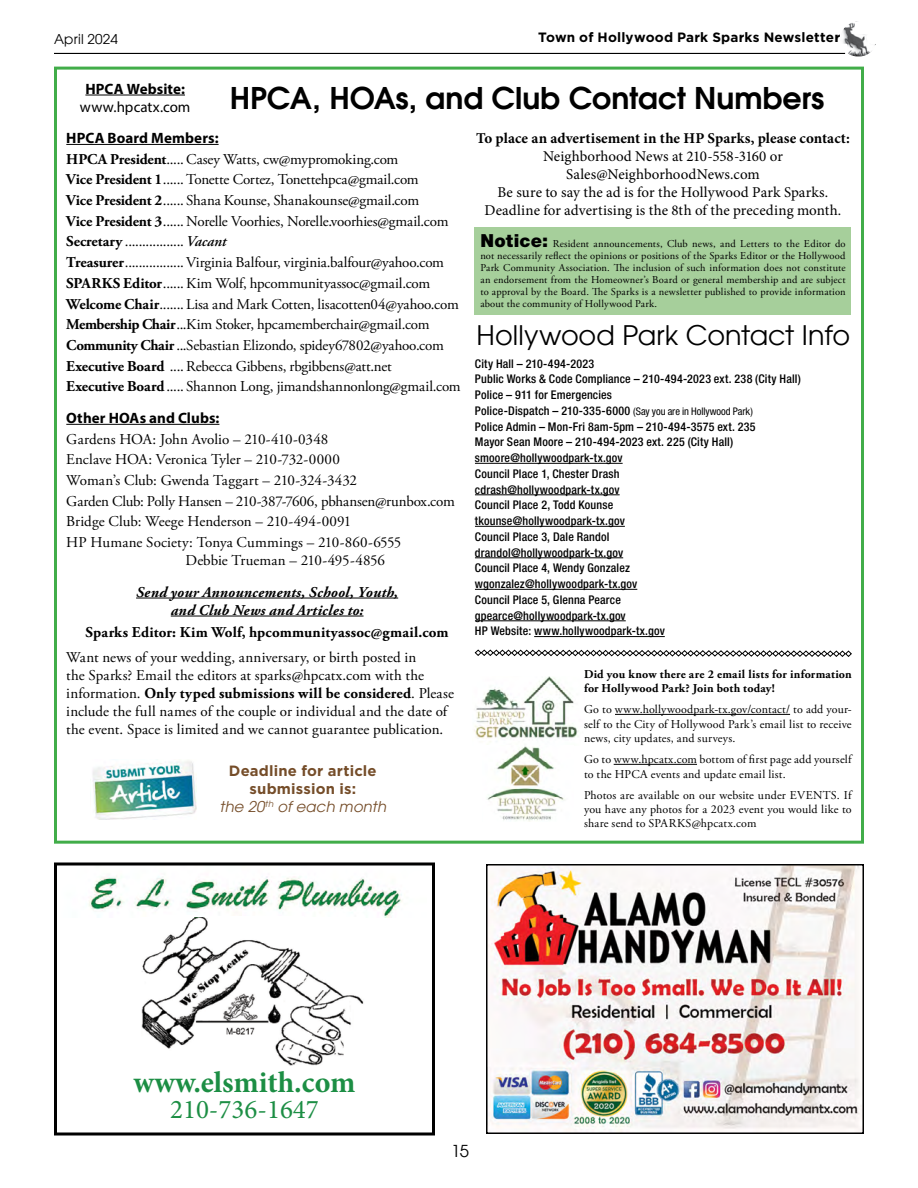
<style>
.page{position:relative;width:918px;height:1188px;background:#fff}
.page>*{position:absolute;margin:0;border:0;box-sizing:border-box;transform-origin:0 0}
.t1{font:600 30px "Avant Garde";color:#000}
.t2{font:700 30px "Minion Pro";color:#1c8e44}
.t3{font:27px "Avant Garde";color:#000}
.t4{font:27px "Minion Pro";color:#1c8e44}
.t5{font:16.5px "Avant Garde";color:#000}
.t6{font:15px/20.7px "Adobe Garamond Pro";letter-spacing:-.005em;color:#000}
.t7{font:15px/18px "Minion Pro";color:#000;text-align:center}
.t8{font:italic 700 15px/18px "Adobe Garamond Pro";letter-spacing:.015em;color:#000;text-align:center}
.t9{font:700 15px "Minion Pro";letter-spacing:.005em;color:#000}
.t10{font:700 15px "Myriad Pro";letter-spacing:.005em;color:#000}
.t11{font:700 15px "Adobe Garamond Pro";letter-spacing:.015em;color:#000}
.t12{font:15px "Myriad Pro";letter-spacing:.005em;color:#000}
.t13{font:700 14.85px/17.9px "Gotham";letter-spacing:.015em;color:#754d29;text-align:center}
.t14{font:italic 14.85px "Avant Garde";letter-spacing:.01em;color:#754d29}
.t15{font:700 13.5px "Gotham";letter-spacing:.01em;color:#000}
.t16{font:13.5px "Avant Garde";letter-spacing:.02em;color:#000}
.t17{font:500 condensed 12px/15.8px "Helvetica Neue LT Std";letter-spacing:.015em;color:#000}
.t18{font:12px/14.4px "Adobe Garamond Pro";letter-spacing:.015em;color:#000;text-align:justify}
.t19{font:700 12px/14.4px "Adobe Garamond Pro";letter-spacing:.015em;color:#000}
.t20{font:10.5px/12px "Adobe Garamond Pro";letter-spacing:.015em;color:#000;text-align:justify}
.s1{font-weight:700}
.s2{font-weight:600;font-style:italic}
.s3{font-family:"Helvetica Neue LT Std";font-weight:900;font-size:18px}
.s4{font-weight:400;font-size:10.5px}
</style>
<div class="page">
<hr style="left:54px;top:53px;width:791px;height:1px;background:#000">
<img style="left:840px;top:22px;width:37px;height:35px;border-radius:17px">
<div style="left:856px;top:19px;width:25px;height:13px;background:#fff;border-radius:7px"></div>
<div style="left:867px;top:31px;width:13px;height:14px;background:#fff;border-radius:7px"></div>
<div style="left:860px;top:27px;width:13px;height:7px;background:#fff;border-radius:4px"></div>
<div style="left:855px;top:22px;width:10px;height:11px;background:#fff"></div>
<svg style="left:837px;top:44px;width:10px;height:10px"></svg>
<img style="left:490px;top:867px;width:371px;height:264px">
<div style="left:486px;top:864px;width:378px;height:270px;border:2px solid #000"></div>
<img style="left:89px;top:876px;width:313px;height:42px">
<div style="left:54px;top:862px;width:381px;height:274px;border:3px solid #000"></div>
<img style="left:142px;top:917px;width:222px;height:148px">
<hr style="left:205px;top:917px;width:98px;height:1px;background:#fff">
<hr style="left:208px;top:918px;width:110px;height:4px;background:#fff">
<hr style="left:151px;top:916px;width:43px;height:2px;background:#fff">
<hr style="left:148px;top:917px;width:44px;height:3px;background:#fff">
<div style="left:475px;top:227px;width:376px;height:87px;background:#a6cf9b"></div>
<hr style="left:66px;top:144px;width:153px;height:1px;background:#000">
<hr style="left:66px;top:424px;width:153px;height:1px;background:#000">
<hr style="left:136px;top:598px;width:262px;height:1px;background:#000">
<hr style="left:171px;top:616px;width:193px;height:1px;background:#000">
<div style="left:54px;top:67px;width:810px;height:777px;border:3px solid #41ad49"></div>
<hr style="left:85px;top:95px;width:100px;height:1px;background:#000">
<img style="left:93px;top:761px;width:103px;height:59px">
<svg style="left:475px;top:649px;width:377px;height:8px"></svg>
<hr style="left:475px;top:463px;width:148px;height:1px;background:#000">
<hr style="left:475px;top:495px;width:145px;height:1px;background:#000">
<hr style="left:475px;top:526px;width:150px;height:1px;background:#000">
<hr style="left:475px;top:558px;width:148px;height:1px;background:#000">
<hr style="left:475px;top:589px;width:162px;height:1px;background:#000">
<hr style="left:475px;top:621px;width:151px;height:1px;background:#000">
<hr style="left:534px;top:636px;width:131px;height:1px;background:#000">
<img style="left:474px;top:676px;width:104px;height:66px">
<img style="left:487px;top:746px;width:78px;height:75px">
<hr style="left:615px;top:714px;width:175px;height:1px;background:#000">
<hr style="left:614px;top:764px;width:83px;height:1px;background:#000">
<p class="t16" style="left:54px;top:31px;width:65px">April 2024</p>
<p class="t10" style="left:85px;top:79px;width:101px">HPCA Website:</p>
<p class="t12" style="left:80px;top:97px;width:112px">www.hpcatx.com</p>
<p class="t15" style="left:538px;top:29px;width:303px">Town of Hollywood Park Sparks Newsletter</p>
<h1 class="t1" style="left:230px;top:78px;width:596px">HPCA, HOAs, and Club Contact Numbers</h1>
<p class="t10" style="left:66px;top:128px;width:154px">HPCA Board Members:</p>
<p class="t6" style="left:66px;top:149px;width:396px"><span class="s1">HPCA President</span>..... Casey Watts, cw@mypromoking.com<br><span class="s1">Vice President 1</span>...... Tonette Cortez, Tonettehpca@gmail.com<br><span class="s1">Vice President 2</span>...... Shana Kounse, Shanakounse@gmail.com<br><span class="s1">Vice President 3</span>...... Norelle Voorhies, Norelle.voorhies@gmail.com <span class="s1">Secretary</span> ................. <span class="s2">Vacant<br></span><span class="s1">Treasurer</span>................. Virginia Balfour, virginia.balfour@yahoo.com <span class="s1">SPARKS Editor</span>...... Kim Wolf, hpcommunityassoc@gmail.com <span class="s1">Welcome Chair</span>....... Lisa and Mark Cotten, lisacotten04@yahoo.com <span class="s1">Membership Chair</span>...Kim Stoker, hpcamemberchair@gmail.com <span class="s1">Community Chair</span> ...Sebastian Elizondo, spidey67802@yahoo.com <span class="s1">Executive Board</span> .... Rebecca Gibbens, rbgibbens@att.net<br><span class="s1">Executive Board</span>..... Shannon Long, jimandshannonlong@gmail.com</p>
<p class="t10" style="left:66px;top:408px;width:155px">Other HOAs and Clubs:</p>
<p class="t6" style="left:66px;top:429px;width:390px">Gardens HOA: John Avolio – 210-410-0348<br>Enclave HOA: Veronica Tyler – 210-732-0000<br>Woman’s Club: Gwenda Taggart – 210-324-3432<br>Garden Club: Polly Hansen – 210-387-7606, pbhansen@runbox.com Bridge Club: Weege Henderson – 210-494-0091<br>HP Humane Society: Tonya Cummings – 210-860-6555</p>
<p class="t6" style="left:186px;top:550px;width:201px">Debbie Trueman – 210-495-4856</p>
<p class="t8" style="left:136px;top:583px;width:264px">Send your Announcements, School, Youth, and Club News and Articles to:</p>
<p class="t11" style="left:86px;top:624px;width:365px">Sparks Editor: Kim Wolf, hpcommunityassoc@gmail.com</p>
<p class="t6" style="left:66px;top:649px;width:389px;line-height:18px">Want news of your wedding, anniversary, or birth posted in<br>the Sparks? Email the editors at sparks@hpcatx.com with the information. <span class="s1">Only typed submissions will be considered</span>. Please include the full names of the couple or individual and the date of the event. Space is limited and we cannot guarantee publication.</p>
<p class="t13" style="left:229px;top:762px;width:149px">Deadline for article submission is:</p>
<p class="t14" style="left:220px;top:798px;width:168px">the 20<sup>th</sup> of each month</p>
<p class="t9" style="left:476px;top:127px;width:375px">To place an advertisement in the HP Sparks, please contact:</p>
<p class="t7" style="left:485px;top:147px;width:358px">Neighborhood News at 210-558-3160 or Sales@NeighborhoodNews.com<br>Be sure to say the ad is for the Hollywood Park Sparks.<br>Deadline for advertising is the 8th of the preceding month.</p>
<p class="t20" style="left:480px;top:238px;width:367px"><span class="s3">Notice:</span> Resident announcements, Club news, and Letters to the Editor do not necessarily reflect the opinions or positions of the Sparks Editor or the Hollywood Park Community Association. The inclusion of such information does not constitute an endorsement from the Homeowner’s Board or general membership and are subject to approval by the Board. The Sparks is a newsletter published to provide information about the community of Hollywood Park.</p>
<h2 class="t3" style="left:477px;top:319px;width:375px">Hollywood Park Contact Info</h2>
<p class="t17" style="left:475px;top:355px;width:327px">City Hall – 210-494-2023<br>Public Works &amp; Code Compliance – 210-494-2023 ext. 238 (City Hall)<br>Police – 911 for Emergencies<br>Police-Dispatch – 210-335-6000 <span class="s4">(Say you are in Hollywood Park)<br></span>Police Admin – Mon-Fri 8am-5pm – 210-494-3575 ext. 235<br>Mayor Sean Moore – 210-494-2023 ext. 225 (City Hall) smoore@hollywoodpark-tx.gov<br>Council Place 1, Chester Drash<br>cdrash@hollywoodpark-tx.gov<br>Council Place 2, Todd Kounse<br>tkounse@hollywoodpark-tx.gov<br>Council Place 3, Dale Randol<br>drandol@hollywoodpark-tx.gov<br>Council Place 4, Wendy Gonzalez<br>wgonzalez@hollywoodpark-tx.gov<br>Council Place 5, Glenna Pearce<br>gpearce@hollywoodpark-tx.gov<br>HP Website: www.hollywoodpark-tx.gov</p>
<p class="t19" style="left:584px;top:667px;width:269px">Did you know there are 2 email lists for information for Hollywood Park? Join both today!</p>
<p class="t18" style="left:584px;top:703px;width:269px">Go to www.hollywoodpark-tx.gov/contact/ to add your&shy;self to the City of Hollywood Park’s email list to receive news, city updates, and surveys.</p>
<p class="t18" style="left:584px;top:753px;width:269px">Go to www.hpcatx.com bottom of first page add yourself to the HPCA events and update email list.</p>
<p class="t18" style="left:584px;top:788px;width:269px">Photos are available on our website under EVENTS. If you have any photos for a 2023 event you would like to share send to SPARKS@hpcatx.com</p>
<h1 class="t2" style="left:134px;top:1061px;width:223px">www.elsmith.com</h1>
<h2 class="t4" style="left:170px;top:1091px;width:150px">210-736-1647</h2>
<p class="t5" style="left:452px;top:1141px;width:19px">15</p>
</div>
